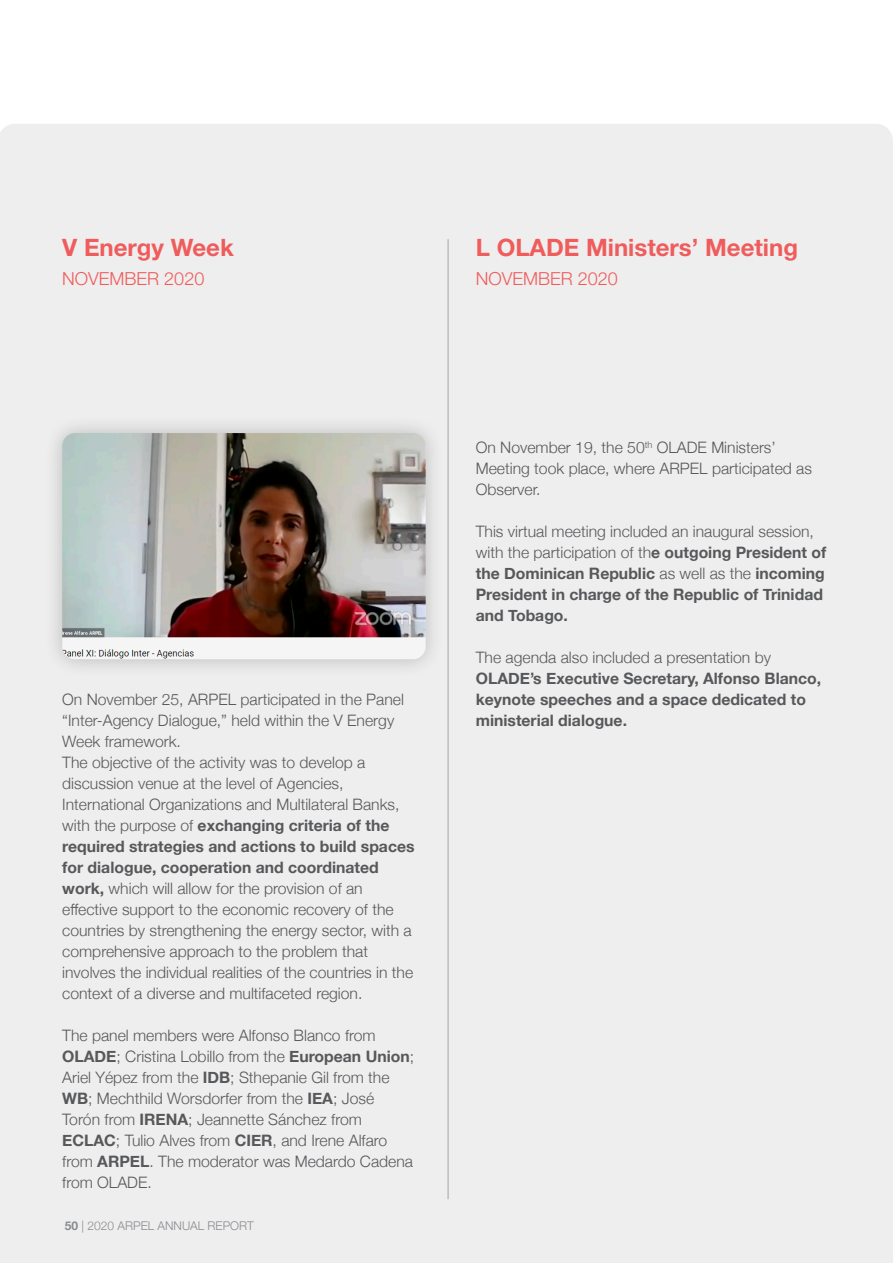
<style>
.page{position:relative;width:893px;height:1263px;background:#fff}
.page>*{position:absolute;margin:0;border:0;box-sizing:border-box;transform-origin:0 0}
.t1{font:700 24px "Helvetica Neue LT Std";color:#f05c5b}
.t2{font:300 18px "Helvetica Neue LT Std";color:#f05c5b}
.t3{font:300 15.75px/21px "Helvetica Neue";color:#57585a}
.t4{font:700 15.75px/21px "Helvetica Neue";color:#57585a}
.t5{font:300 12px "Helvetica Neue";color:#939598}
.s1{font-weight:700}
.s2{font-weight:300}
</style>
<div class="page">
<div style="left:0;top:124px;width:893px;height:1139px;background:#eeeeef"></div>
<hr style="left:448px;top:239px;width:1px;height:960px;background:#a8a9ad">
<div style="left:44px;top:414px;width:400px;height:264px;background:#231f20;opacity:.25"></div>
<img style="left:62px;top:433px;width:364px;height:226px">
<p class="t1" style="left:62px;top:233px;width:173px">V Energy Week</p>
<p class="t2" style="left:62px;top:267px;width:144px">NOVEMBER 2020</p>
<p class="t1" style="left:476px;top:233px;width:324px">L OLADE Ministers’ Meeting</p>
<p class="t2" style="left:476px;top:267px;width:144px">NOVEMBER 2020</p>
<p class="t3" style="left:62px;top:688px;width:354px">On November 25, ARPEL participated in the Panel “Inter-Agency Dialogue,” held within the V Energy Week framework.<br>The objective of the activity was to develop a discussion venue at the level of Agencies, International Organizations and Multilateral Banks, with the purpose of <span class="s1">exchanging criteria of the required strategies and actions to build spaces for dialogue, cooperation and coordinated work,</span> which will allow for the provision of an effective support to the economic recovery of the countries by strengthening the energy sector, with a comprehensive approach to the problem that involves the individual realities of the countries in the context of a diverse and multifaceted region.</p>
<p class="t3" style="left:62px;top:1024px;width:353px">The panel members were Alfonso Blanco from <span class="s1">OLADE</span>; Cristina Lobillo from the <span class="s1">European Union</span>; Ariel Yépez from the <span class="s1">IDB</span>; Sthepanie Gil from the <span class="s1">WB</span>; Mechthild Worsdorfer from the <span class="s1">IEA</span>; José Torón from <span class="s1">IRENA</span>; Jeannette Sánchez from <span class="s1">ECLAC</span>; Tulio Alves from <span class="s1">CIER</span>, and Irene Alfaro from <span class="s1">ARPEL</span>. The moderator was Medardo Cadena from OLADE.</p>
<p class="t5" style="left:65px;top:1216px;width:191px"><span class="s1">50</span> | 2020 ARPEL ANNUAL REPORT</p>
<p class="t3" style="left:476px;top:436px;width:338px">On November 19, the 50<sup>th</sup> OLADE Ministers’<br>Meeting took place, where ARPEL participated as<br>Observer.</p>
<p class="t4" style="left:476px;top:521px;width:352px"><span class="s2">This virtual meeting included an inaugural session, with the participation of th</span>e outgoing President of the Dominican Republic <span class="s2">as well as the</span> incoming President in charge of the Republic of Trinidad and Tobago.</p>
<p class="t4" style="left:476px;top:647px;width:347px"><span class="s2">The agenda also included a presentation by </span>OLADE’s Executive Secretary, Alfonso Blanco, keynote speeches and a space dedicated to ministerial dialogue.</p>
</div>
